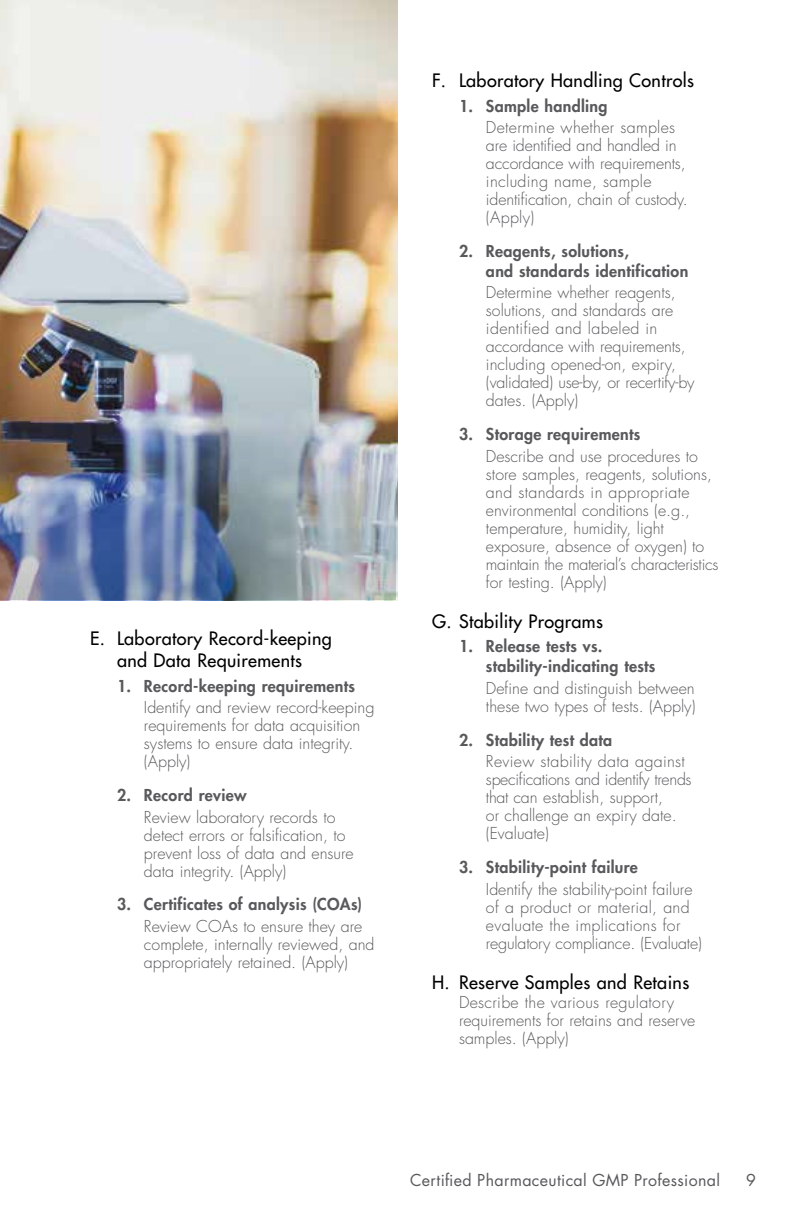
<style>
.page{position:relative;width:792px;height:1224px;background:#fff}
.page>*{position:absolute;margin:0;border:0;box-sizing:border-box;transform-origin:0 0}
.t1{font:500 18px/22px "Futura Std";letter-spacing:.02em;color:#000;text-align:center}
.t2{font:300 16px/18px "Futura Std";color:#58595b}
.t3{font:800 16px/20px "Futura Std";letter-spacing:.02em;color:#58595b}
.t4{font:16px "Futura Std";letter-spacing:.02em;color:#58595b}
</style>
<div class="page">
<img style="left:0;top:0;width:397px;height:600px">
<img style="left:0;top:128px;width:396px;height:472px">
<p class="t1" style="left:90px;top:627px;width:243px">E. Laboratory Record-keeping and Data Requirements</p>
<p class="t3" style="left:117px;top:676px;width:240px">1. Record-keeping requirements</p>
<p class="t2" style="left:144px;top:699px;width:232px">Identify and review record-keeping requirements for data acquisition systems to ensure data integrity. (Apply)</p>
<p class="t3" style="left:117px;top:785px;width:131px">2. Record review</p>
<p class="t2" style="left:144px;top:808px;width:211px">Review laboratory records to detect errors or falsification, to prevent loss of data and ensure data integrity. (Apply)</p>
<p class="t3" style="left:117px;top:894px;width:247px">3. Certificates of analysis (COAs)</p>
<p class="t2" style="left:144px;top:917px;width:232px">Review COAs to ensure they are complete, internally reviewed, and appropriately retained. (Apply)</p>
<p class="t1" style="left:432px;top:69px;width:264px">F. Laboratory Handling Controls</p>
<p class="t3" style="left:459px;top:96px;width:150px">1. Sample handling</p>
<p class="t2" style="left:486px;top:119px;width:203px">Determine whether samples are identified and handled in accordance with requirements, including name, sample identification, chain of custody. (Apply)</p>
<p class="t3" style="left:486px;top:241px;width:204px;text-indent:-27px">2. Reagents, solutions,<br>and standards identification</p>
<p class="t2" style="left:486px;top:284px;width:210px">Determine whether reagents, solutions, and standards are identified and labeled in accordance with requirements, including opened-on, expiry, (validated) use-by, or recertify-by dates. (Apply)</p>
<p class="t3" style="left:459px;top:424px;width:183px">3. Storage requirements</p>
<p class="t2" style="left:486px;top:447px;width:234px">Describe and use procedures to store samples, reagents, solutions, and standards in appropriate environmental conditions (e.g., temperature, humidity, light exposure, absence of oxygen) to maintain the material’s characteristics for testing. (Apply)</p>
<p class="t1" style="left:432px;top:610px;width:172px">G. Stability Programs</p>
<p class="t3" style="left:486px;top:636px;width:171px;text-indent:-27px">1. Release tests vs. stability-indicating tests</p>
<p class="t2" style="left:486px;top:680px;width:211px">Define and distinguish between these two types of tests. (Apply)</p>
<p class="t3" style="left:459px;top:730px;width:155px">2. Stability test data</p>
<p class="t2" style="left:486px;top:753px;width:207px">Review stability data against specifications and identify trends that can establish, support,<br>or challenge an expiry date. (Evaluate)</p>
<p class="t3" style="left:459px;top:857px;width:180px">3. Stability-point failure</p>
<p class="t2" style="left:486px;top:880px;width:218px">Identify the stability-point failure of a product or material, and evaluate the implications for regulatory compliance. (Evaluate)</p>
<p class="t1" style="left:432px;top:971px;width:259px">H. Reserve Samples and Retains</p>
<p class="t2" style="left:459px;top:994px;width:238px">Describe the various regulatory requirements for retains and reserve samples. (Apply)</p>
<p class="t4" style="left:410px;top:1170px;width:311px">Certified Pharmaceutical GMP Professional</p>
<p class="t4" style="left:746px;top:1170px;width:11px">9</p>
</div>
